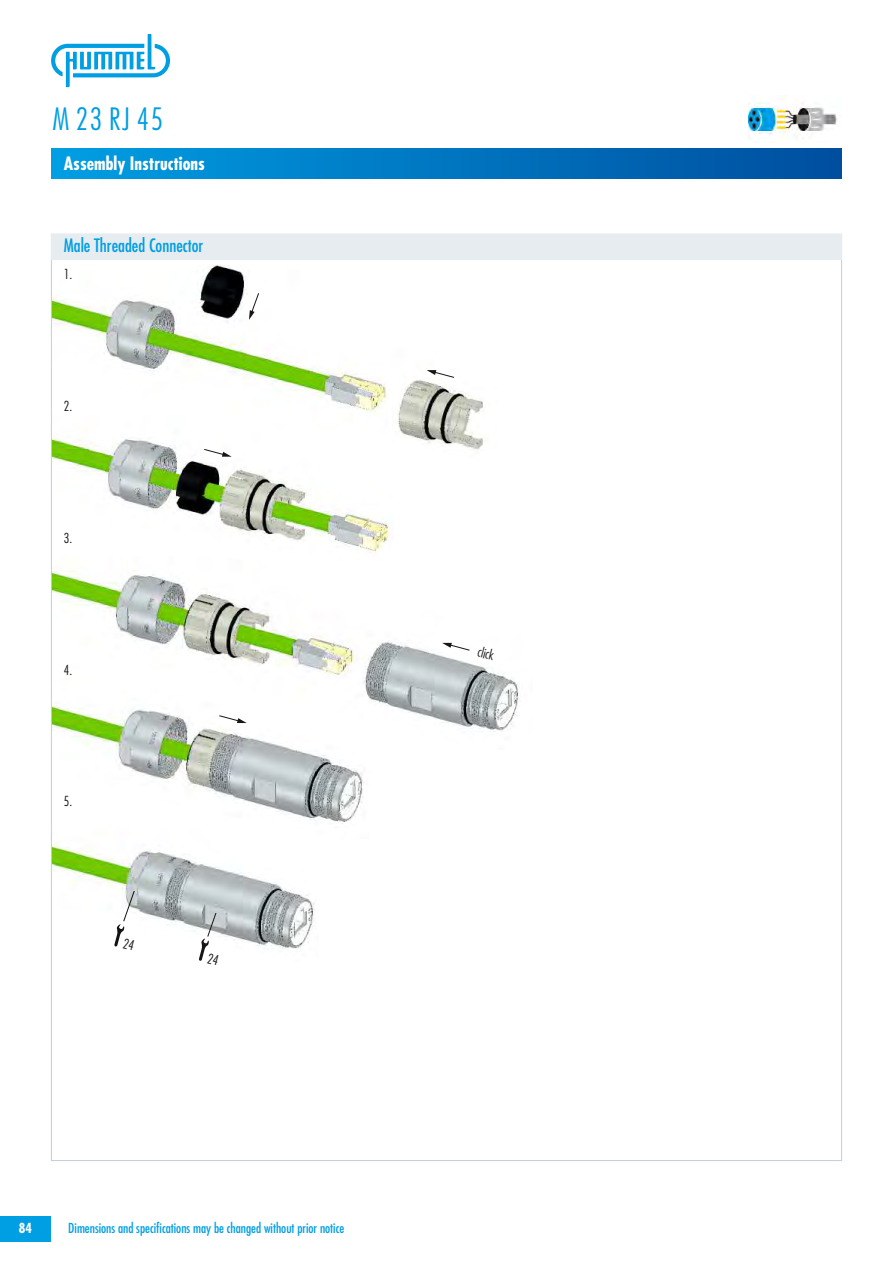
<style>
.page{position:relative;width:893px;height:1263px;background:#fff}
.page>*{position:absolute;margin:0;border:0;box-sizing:border-box;transform-origin:0 0}
.t1{font:300 condensed 30px "Futura Std";color:#009ee3}
.t2{font:condensed 18px "Futura Std";color:#009ee3}
.t3{font:700 condensed 18px "Futura Std";color:#fff}
.t4{font:condensed 13.5px "Futura Std";color:#009ee3}
.t5{font:300 condensed 13.5px "Futura Std";color:#171615}
.t6{font:700 condensed 13.5px "Futura Std";color:#fff}
</style>
<div class="page">
<div style="left:51px;top:149px;width:791px;height:30px;background:linear-gradient(to right,#009ee3,#004e9e)"></div>
<div style="left:0;top:1216px;width:51px;height:26px;background:#009ee3"></div>
<img style="left:749px;top:96px;width:88px;height:42px">
<img style="left:53px;top:259px;width:445px;height:191px">
<img style="left:53px;top:416px;width:340px;height:124px">
<img style="left:53px;top:540px;width:467px;height:192px">
<img style="left:53px;top:658px;width:317px;height:166px">
<img style="left:53px;top:787px;width:266px;height:162px">
<svg style="left:218px;top:715px;width:29px;height:8px"></svg>
<svg style="left:203px;top:448px;width:29px;height:9px"></svg>
<svg style="left:442px;top:643px;width:28px;height:8px"></svg>
<svg style="left:460px;top:621px;width:21px;height:8px"></svg>
<svg style="left:427px;top:370px;width:28px;height:8px"></svg>
<svg style="left:444px;top:348px;width:21px;height:8px"></svg>
<svg style="left:249px;top:292px;width:11px;height:28px"></svg>
<svg style="left:226px;top:278px;width:13px;height:21px"></svg>
<svg style="left:51px;top:34px;width:119px;height:53px"></svg>
<div style="left:51px;top:234px;width:791px;height:25px;background:#e6ecef"></div>
<svg style="left:112px;top:891px;width:40px;height:58px"></svg>
<svg style="left:195px;top:913px;width:40px;height:48px"></svg>
<h1 class="t1" style="left:52px;top:106px;width:112px">M 23 RJ 45</h1>
<h2 class="t3" style="left:64px;top:155px;width:143px">Assembly Instructions</h2>
<h2 class="t2" style="left:64px;top:238px;width:141px">Male Threaded Connector</h2>
<p class="t5" style="left:64px;top:268px;width:10px">1.</p>
<p class="t5" style="left:64px;top:400px;width:10px">2.</p>
<p class="t5" style="left:64px;top:532px;width:10px">3.</p>
<p class="t5" style="left:64px;top:664px;width:10px">4.</p>
<p class="t5" style="left:64px;top:795px;width:10px">5.</p>
<p class="t5" style="left:479px;top:646px;width:18px;rotate:15deg">click</p>
<p class="t6" style="left:19px;top:1222px;width:15px">84</p>
<p class="t4" style="left:68px;top:1222px;width:278px">Dimensions and specifications may be changed without prior notice</p>
</div>
